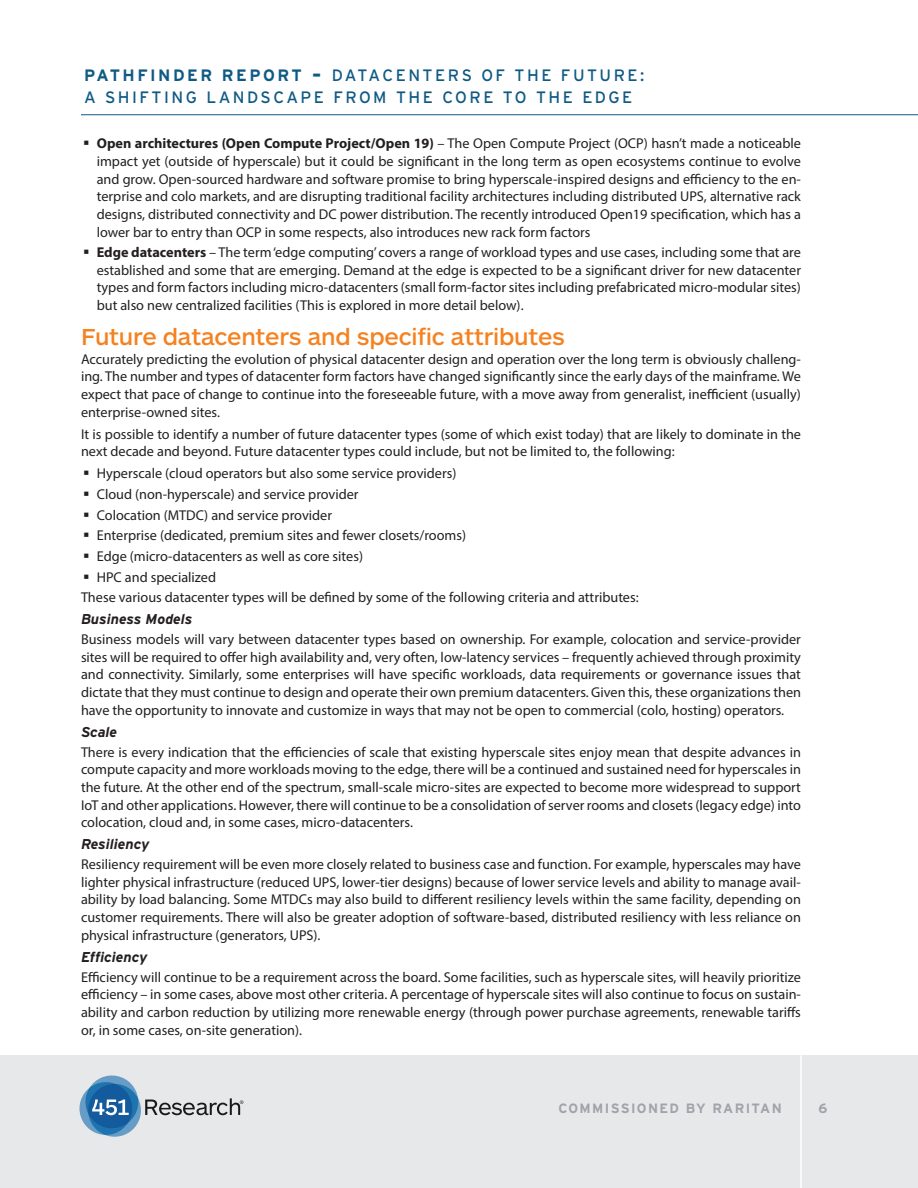
<style>
.page{position:relative;width:918px;height:1188px;background:#fff}
.page>*{position:absolute;margin:0;border:0;box-sizing:border-box;transform-origin:0 0}
.Document_Hed_70{font:500 24px "ARS Maquette Pro";letter-spacing:-.01em;color:#f58220}
.t1{font:16.5px/22.5px "Interstate";letter-spacing:.15em;color:#0f5a85}
.Myriad_Body{font:14.25px/17.7px "Myriad Pro";color:#231f20;text-align:justify}
.Subheader{font:italic 700 14.25px "Interstate";color:#231f20}
.t2{font:700 13.5px "Interstate";letter-spacing:.1em;color:#a0a3a9}
.s1{font-weight:700}
.s2{font-weight:900}
</style>
<div class="page">
<div style="left:0;top:1055px;width:918px;height:133px;background:#e7e8e9"></div>
<hr style="left:81px;top:114px;width:837px;height:1px;background:#0f5a85">
<svg style="left:80px;top:1076px;width:163px;height:61px"></svg>
<hr style="left:800px;top:1055px;width:2px;height:133px;background:#fff">
<p class="t1" style="left:84px;top:64px;width:562px"><span class="s1">PATHFINDER REPORT</span> <span class="s2">–</span> DATACENTERS OF THE FUTURE:<br>A SHIFTING LANDSCAPE FROM THE CORE TO THE EDGE</p>
<p class="Myriad_Body" style="left:97px;top:135px;width:706px"><span class="s1">Open architectures (Open Compute Project/Open 19)</span> – The Open Compute Project (OCP) hasn’t made a noticeable impact yet (outside of hyperscale) but it could be significant in the long term as open ecosystems continue to evolve and grow. Open-sourced hardware and software promise to bring hyperscale-inspired designs and efficiency to the en&shy;terprise and colo markets, and are disrupting traditional facility architectures including distributed UPS, alternative rack designs, distributed connectivity and DC power distribution. The recently introduced Open19 specification, which has a lower bar to entry than OCP in some respects, also introduces new rack form factors</p>
<p class="Myriad_Body" style="left:97px;top:243px;width:706px"><span class="s1">Edge datacenters</span> – The term ‘edge computing’ covers a range of workload types and use cases, including some that are established and some that are emerging. Demand at the edge is expected to be a significant driver for new datacenter types and form factors including micro-datacenters (small form-factor sites including prefabricated micro-modular sites) but also new centralized facilities (This is explored in more detail below).</p>
<p class="Document_Hed_70" style="left:81px;top:321px;width:486px">Future datacenters and specific attributes</p>
<p class="Myriad_Body" style="left:81px;top:350px;width:722px">Accurately predicting the evolution of physical datacenter design and operation over the long term is obviously challeng&shy;ing. The number and types of datacenter form factors have changed significantly since the early days of the mainframe. We expect that pace of change to continue into the foreseeable future, with a move away from generalist, inefficient (usually) enterprise-owned sites.</p>
<p class="Myriad_Body" style="left:81px;top:425px;width:722px">It is possible to identify a number of future datacenter types (some of which exist today) that are likely to dominate in the next decade and beyond. Future datacenter types could include, but not be limited to, the following:</p>
<p class="Myriad_Body" style="left:97px;top:465px;width:361px">Hyperscale (cloud operators but also some service providers)</p>
<p class="Myriad_Body" style="left:97px;top:485px;width:263px">Cloud (non-hyperscale) and service provider</p>
<p class="Myriad_Body" style="left:97px;top:506px;width:237px">Colocation (MTDC) and service provider</p>
<p class="Myriad_Body" style="left:97px;top:526px;width:371px">Enterprise (dedicated, premium sites and fewer closets/rooms)</p>
<p class="Myriad_Body" style="left:97px;top:547px;width:268px">Edge (micro-datacenters as well as core sites)</p>
<p class="Myriad_Body" style="left:97px;top:568px;width:121px">HPC and specialized</p>
<p class="Myriad_Body" style="left:81px;top:588px;width:559px">These various datacenter types will be defined by some of the following criteria and attributes:</p>
<p class="Subheader" style="left:81px;top:611px;width:113px">Business Models</p>
<p class="Myriad_Body" style="left:81px;top:630px;width:722px">Business models will vary between datacenter types based on ownership. For example, colocation and service-provider sites will be required to offer high availability and, very often, low-latency services – frequently achieved through proximity and connectivity. Similarly, some enterprises will have specific workloads, data requirements or governance issues that dictate that they must continue to design and operate their own premium datacenters. Given this, these organizations then have the opportunity to innovate and customize in ways that may not be open to commercial (colo, hosting) operators.</p>
<p class="Subheader" style="left:81px;top:723px;width:38px">Scale</p>
<p class="Myriad_Body" style="left:81px;top:743px;width:722px">There is every indication that the efficiencies of scale that existing hyperscale sites enjoy mean that despite advances in compute capacity and more workloads moving to the edge, there will be a continued and sustained need for hyperscales in the future. At the other end of the spectrum, small-scale micro-sites are expected to become more widespread to support IoT and other applications. However, there will continue to be a consolidation of server rooms and closets (legacy edge) into colocation, cloud and, in some cases, micro-datacenters.</p>
<p class="Subheader" style="left:81px;top:836px;width:70px">Resiliency</p>
<p class="Myriad_Body" style="left:81px;top:855px;width:722px">Resiliency requirement will be even more closely related to business case and function. For example, hyperscales may have lighter physical infrastructure (reduced UPS, lower-tier designs) because of lower service levels and ability to manage avail&shy;ability by load balancing. Some MTDCs may also build to different resiliency levels within the same facility, depending on customer requirements. There will also be greater adoption of software-based, distributed resiliency with less reliance on physical infrastructure (generators, UPS).</p>
<p class="Subheader" style="left:81px;top:948px;width:68px">Efficiency</p>
<p class="Myriad_Body" style="left:81px;top:968px;width:722px">Efficiency will continue to be a requirement across the board. Some facilities, such as hyperscale sites, will heavily prioritize efficiency – in some cases, above most other criteria. A percentage of hyperscale sites will also continue to focus on sustain&shy;ability and carbon reduction by utilizing more renewable energy (through power purchase agreements, renewable tariffs or, in some cases, on-site generation).</p>
<p class="t2" style="left:558px;top:1100px;width:225px">COMMISSIONED BY RARITAN</p>
<p class="t2" style="left:818px;top:1100px;width:10px">6</p>
</div>
